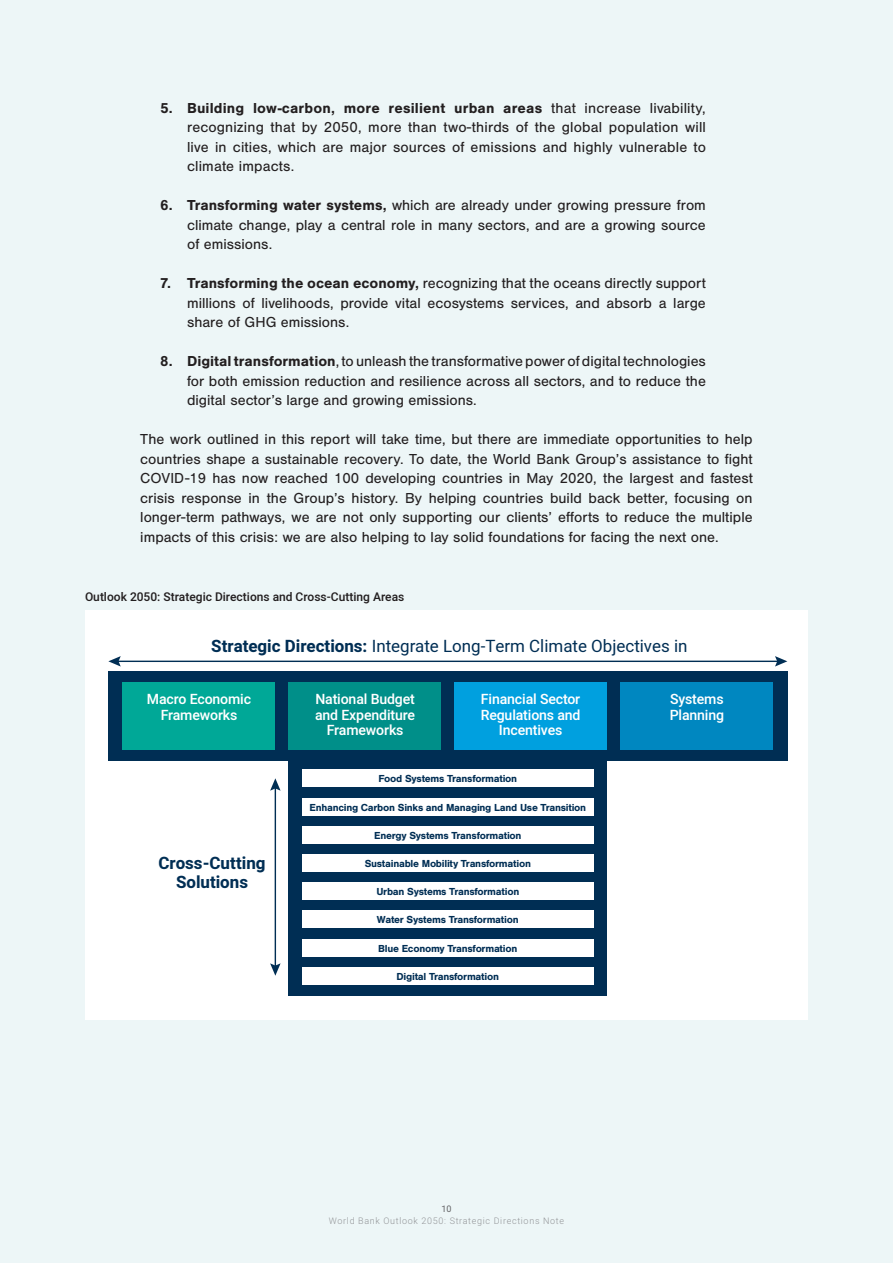
<style>
.page{position:relative;width:893px;height:1263px;background:#edf6f7}
.page>*{position:absolute;margin:0;border:0;box-sizing:border-box;transform-origin:0 0}
.t1{font:16.95px "Heebo";color:#002e54}
.t2{font:700 16.95px/18.3px "Heebo";color:#002e54;text-align:center}
.Body_Copy{font:15px/19.5px "Nimbus San";color:#231f20;text-align:justify}
.t3{font:500 14.1px/15.5px "Heebo";letter-spacing:-.01em;color:#fff;text-align:center}
.Figure_Title{font:500 12px "Heebo";color:#231f20}
.t4{font:700 10.5px "Nimbus San";letter-spacing:-.025em;color:#002e54}
.t5{font:300 9px "Heebo";letter-spacing:.075em;color:#939598}
.t6{font:9px "Heebo";color:#636366}
.s1{font-weight:700}
</style>
<div class="page">
<div style="left:85px;top:610px;width:723px;height:410px;background:#fff"></div>
<div style="left:288px;top:759px;width:319px;height:236px;background:#002e54"></div>
<div style="left:108px;top:671px;width:679px;height:89px;background:#002e54"></div>
<div style="left:288px;top:682px;width:153px;height:67px;background:#008f89"></div>
<div style="left:454px;top:682px;width:153px;height:67px;background:#00a0df"></div>
<div style="left:123px;top:682px;width:152px;height:67px;background:#00a897"></div>
<div style="left:620px;top:682px;width:153px;height:67px;background:#0087c0"></div>
<div style="left:302px;top:769px;width:292px;height:18px;background:#fff"></div>
<div style="left:302px;top:798px;width:292px;height:17px;background:#fff"></div>
<div style="left:302px;top:826px;width:292px;height:18px;background:#fff"></div>
<div style="left:302px;top:854px;width:292px;height:18px;background:#fff"></div>
<div style="left:302px;top:882px;width:292px;height:18px;background:#fff"></div>
<div style="left:302px;top:910px;width:292px;height:18px;background:#fff"></div>
<div style="left:302px;top:939px;width:292px;height:17px;background:#fff"></div>
<div style="left:302px;top:967px;width:292px;height:18px;background:#fff"></div>
<hr style="left:117px;top:661px;width:662px;height:1px;background:#002e54">
<svg style="left:108px;top:656px;width:13px;height:10px"></svg>
<svg style="left:775px;top:656px;width:12px;height:10px"></svg>
<hr style="left:275px;top:787px;width:1px;height:180px;background:#002e54">
<svg style="left:270px;top:778px;width:11px;height:13px"></svg>
<svg style="left:270px;top:963px;width:11px;height:13px"></svg>
<p class="Body_Copy" style="left:187px;top:98px;width:520px;text-indent:-27px"><span class="s1">5. Building low-carbon, more resilient urban areas</span> that increase livability, recognizing that by 2050, more than two-thirds of the global population will live in cities, which are major sources of emissions and highly vulnerable to climate impacts.</p>
<p class="Body_Copy" style="left:187px;top:196px;width:520px;text-indent:-27px"><span class="s1">6. Transforming water systems,</span> which are already under growing pressure from climate change, play a central role in many sectors, and are a growing source of emissions.</p>
<p class="Body_Copy" style="left:187px;top:274px;width:520px;text-indent:-27px"><span class="s1">7. Transforming the ocean economy,</span> recognizing that the oceans directly support millions of livelihoods, provide vital ecosystems services, and absorb a large share of GHG emissions.</p>
<p class="Body_Copy" style="left:187px;top:352px;width:520px;text-indent:-27px"><span class="s1">8. Digital transformation</span>, to unleash the transformative power of digital technologies for both emission reduction and resilience across all sectors, and to reduce the digital sector’s large and growing emissions.</p>
<p class="Body_Copy" style="left:140px;top:430px;width:614px">The work outlined in this report will take time, but there are immediate opportunities to help countries shape a sustainable recovery. To date, the World Bank Group’s assistance to fight COVID-19 has now reached 100 developing countries in May 2020, the largest and fastest crisis response in the Group’s history. By helping countries build back better, focusing on longer-term pathways, we are not only supporting our clients’ efforts to reduce the multiple impacts of this crisis: we are also helping to lay solid foundations for facing the next one.</p>
<p class="Figure_Title" style="left:85px;top:588px;width:321px">Outlook 2050: Strategic Directions and Cross-Cutting Areas</p>
<p class="t1" style="left:211px;top:634px;width:478px"><span class="s1">Strategic Directions:</span> Integrate Long-Term Climate Objectives in</p>
<p class="t3" style="left:147px;top:692px;width:106px">Macro Economic<br>Frameworks</p>
<p class="t3" style="left:315px;top:692px;width:102px">National Budget and Expenditure<br>Frameworks</p>
<p class="t3" style="left:481px;top:692px;width:101px">Financial Sector<br>Regulations and<br>Incentives</p>
<p class="t3" style="left:670px;top:692px;width:56px;text-align:left">Systems<br>Planning</p>
<p class="t4" style="left:378px;top:773px;width:140px">Food Systems Transformation</p>
<p class="t4" style="left:309px;top:801px;width:278px">Enhancing Carbon Sinks and Managing Land Use Transition</p>
<p class="t4" style="left:374px;top:829px;width:149px">Energy Systems Transformation</p>
<p class="t4" style="left:365px;top:858px;width:168px">Sustainable Mobility Transformation</p>
<p class="t4" style="left:376px;top:886px;width:144px">Urban Systems Transformation</p>
<p class="t4" style="left:377px;top:914px;width:143px">Water Systems Transformation</p>
<p class="t2" style="left:158px;top:855px;width:109px">Cross-Cutting<br>Solutions</p>
<p class="t4" style="left:378px;top:942px;width:141px">Blue Economy Transformation</p>
<p class="t4" style="left:397px;top:970px;width:104px">Digital Transformation</p>
<p class="t6" style="left:441px;top:1202px;width:12px">10</p>
<p class="t5" style="left:329px;top:1214px;width:237px">World Bank Outlook 2050: Strategic Directions Note</p>
</div>
